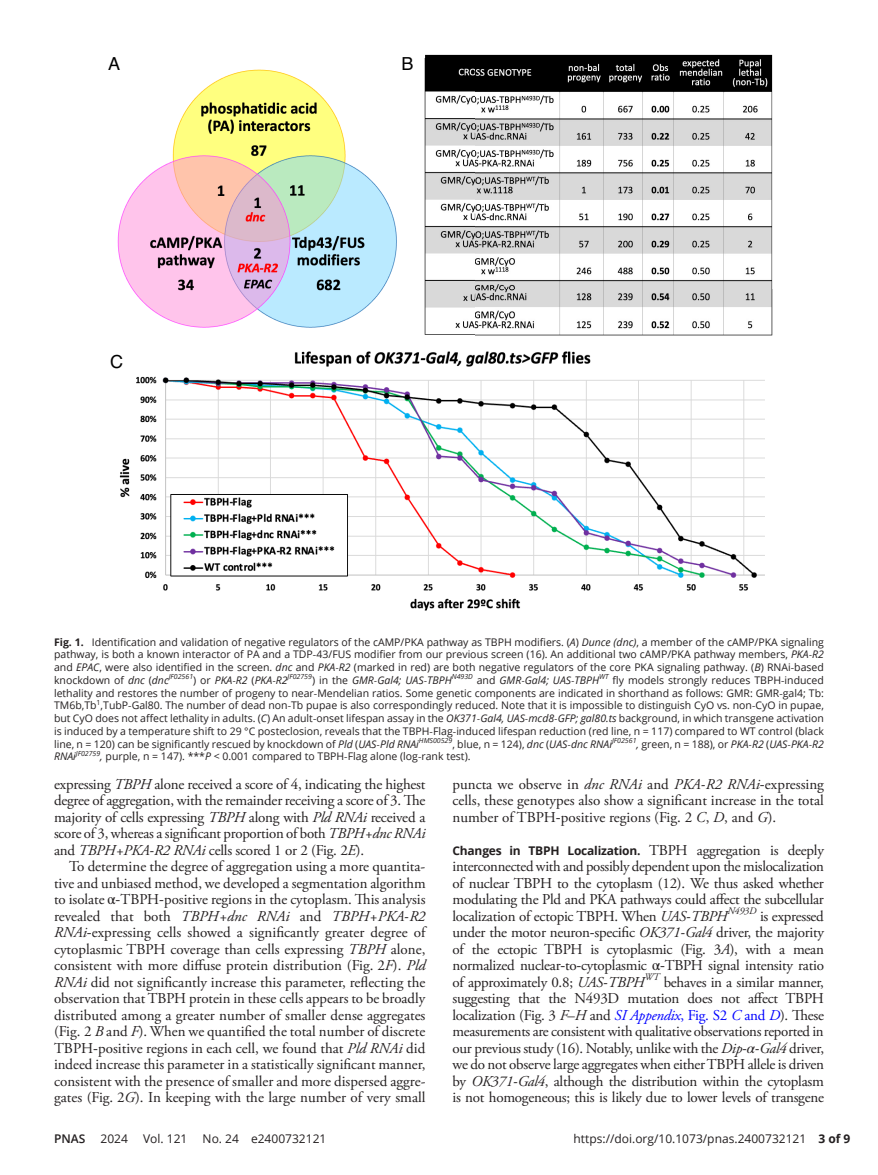
<style>
.page{position:relative;width:878px;height:1175px;background:#fff}
.page>*{position:absolute;margin:0;border:0;box-sizing:border-box;transform-origin:0 0}
.t1{font:18px "Helvetica";color:#000}
.t2{font:15px/16.5px "Adobe Garamond Pro";letter-spacing:-.02em;color:#231f20;text-align:justify}
.t3{font:12px "Open Sans";color:#231f20}
.t4{font:700 12px "Open Sans";letter-spacing:-.02em;color:#231f20}
.t5{font:600 12px "Open Sans";color:#231f20}
.t6{font:10.5px/12.8px "Open Sans";color:#231f20;text-align:justify}
.t7{font:italic 10.5px "Open Sans";color:#231f20}
.t8{font:italic 10.05px "Adobe Garamond Pro";letter-spacing:-.02em;color:#231f20}
.t9{font:italic 7.05px "Open Sans";color:#231f20}
.t10{font:7.05px "Open Sans";color:#231f20}
.s1{font-weight:700}
.s2{font-style:italic}
.s3{font-family:"STIX"}
.s4{font-family:"STIX";font-style:italic}
.s5{font-style:normal}
.s6{font-family:"Adobe Garamond Pro";font-weight:400;font-size:15px}
.s7{font-style:italic;color:#00f}
.s8{color:#00f}
</style>
<div class="page">
<img style="left:425px;top:54px;width:347px;height:235px">
<img style="left:474px;top:289px;width:298px;height:47px">
<img style="left:119px;top:351px;width:646px;height:260px">
<img style="left:117px;top:69px;width:280px;height:259px">
<img style="left:424px;top:58px;width:1px;height:277px">
<img style="left:425px;top:58px;width:49px;height:277px">
<p class="t1" style="left:108px;top:50px;width:14px">A</p>
<p class="t1" style="left:401px;top:50px;width:14px">B</p>
<p class="t1" style="left:110px;top:348px;width:14px">C</p>
<p class="t6" style="left:54px;top:635px;width:771px"><span class="s1">Fig. 1.</span> Identification and validation of negative regulators of the cAMP/PKA pathway as TBPH modifiers. (<span class="s2">A</span>) <span class="s2">Dunce (dnc)</span>, a member of the cAMP/PKA signaling pathway, is both a known interactor of PA and a TDP<span class="s3">-</span>43/FUS modifier from our previous screen (16). An additional two cAMP/PKA pathway members, <span class="s2">PKA</span><span class="s4">-</span><span class="s2">R2 </span>and <span class="s2">EPAC</span>, were also identified in the screen. <span class="s2">dnc</span> and <span class="s2">PKA</span><span class="s4">-</span><span class="s2">R2</span> (marked in red) are both negative regulators of the core PKA signaling pathway. (<span class="s2">B</span>) RNAi<span class="s3">-</span>based knockdown of <span class="s2">dnc</span> (<span class="s2">dnc</span></p>
<p class="t9" style="left:169px;top:671px;width:26px">JF02561</p>
<p class="t7" style="left:193px;top:673px;width:96px"><span class="s5">) or</span> PKA<span class="s3">-</span>R2 <span class="s5">(</span>PKA<span class="s3">-</span>R2</p>
<p class="t9" style="left:287px;top:671px;width:26px">JF02759</p>
<p class="t7" style="left:312px;top:673px;width:141px"><span class="s5">) in the</span> GMR<span class="s3">-</span>Gal4; UAS<span class="s3">-</span>TBPH</p>
<p class="t9" style="left:451px;top:671px;width:23px">N493D</p>
<p class="t7" style="left:476px;top:673px;width:124px"><span class="s5">and</span> GMR<span class="s3">-</span>Gal4; UAS<span class="s3">-</span>TBPH</p>
<p class="t9" style="left:599px;top:671px;width:11px">WT</p>
<p class="t6" style="left:54px;top:673px;width:771px;text-indent:558px">fly models strongly reduces TBPH<span class="s3">-</span>induced lethality and restores the number of progeny to near<span class="s3">-</span>Mendelian ratios. Some genetic components are indicated in shorthand as follows: GMR: GMR<span class="s3">-</span>gal4; Tb:<br>TM6b,Tb ,TubP<span class="s3">-</span>Gal80. The number of dead non<span class="s3">-</span>Tb pupae is also correspondingly reduced. Note that it is impossible to distinguish CyO vs. non<span class="s3">-</span>CyO in pupae,</p>
<p class="t10" style="left:97px;top:697px;width:5px">1</p>
<p class="t6" style="left:54px;top:711px;width:771px">but CyO does not affect lethality in adults. (<span class="s2">C</span>) An adult<span class="s3">-</span>onset lifespan assay in the <span class="s2">OK371</span><span class="s4">-</span><span class="s2">Gal4, UAS</span><span class="s4">-</span><span class="s2">mcd8</span><span class="s4">-</span><span class="s2">GFP; gal80.ts</span> background, in which transgene activation is induced by a temperature shift to 29 °C posteclosion, reveals that the TBPH<span class="s3">-</span>Flag<span class="s3">-</span>induced lifespan reduction (red line, n = 117) compared to WT control (black line, n = 120) can be significantly rescued by knockdown of <span class="s2">Pld</span> (<span class="s2">UAS</span><span class="s4">-</span><span class="s2">Pld RNAi</span></p>
<p class="t9" style="left:419px;top:735px;width:35px">HMS00529</p>
<p class="t6" style="left:452px;top:737px;width:161px">, blue, n = 124), <span class="s2">dnc</span> (<span class="s2">UAS</span><span class="s4">-</span><span class="s2">dnc RNAi</span></p>
<p class="t9" style="left:612px;top:735px;width:26px">JF02561</p>
<p class="t6" style="left:636px;top:737px;width:189px"><span class="s2">,</span> green, n = 188), or <span class="s2">PKA</span><span class="s4">-</span><span class="s2">R2</span> (<span class="s2">UAS</span><span class="s4">-</span><span class="s2">PKA</span><span class="s4">-</span><span class="s2">R2</span></p>
<p class="t7" style="left:54px;top:749px;width:23px">RNAi</p>
<p class="t9" style="left:76px;top:748px;width:26px">JF02759</p>
<p class="t6" style="left:100px;top:750px;width:371px"><span class="s2">,</span> purple, n = 147). ***<span class="s2">P</span> &lt; 0.001 compared to TBPH<span class="s3">-</span>Flag alone (log<span class="s3">-</span>rank test).</p>
<p class="t2" style="left:54px;top:776px;width:373px">expressing <span class="s2">TBPH</span> alone received a score of 4, indicating the highest degree of aggregation, with the remainder receiving a score of 3. The majority of cells expressing <span class="s2">TBPH</span> along with <span class="s2">Pld RNAi</span> received a score of 3, whereas a significant proportion of both <span class="s2">TBPH+dnc RNAi </span>and <span class="s2">TBPH+PKA</span><span class="s4">-</span><span class="s2">R2 RNAi</span> cells scored 1 or 2 (Fig. 2<span class="s2">E</span>).</p>
<p class="t2" style="left:54px;top:858px;width:373px;text-indent:15px">To determine the degree of aggregation using a more quantita&shy;tive and unbiased method, we developed a segmentation algorithm to isolate <span class="s3">α-</span>TBPH<span class="s3">-</span>positive regions in the cytoplasm. This analysis revealed that both <span class="s2">TBPH+dnc RNAi</span> and <span class="s2">TBPH+PKA</span><span class="s4">-</span><span class="s2">R2<br>RNAi</span><span class="s3">-</span>expressing cells showed a significantly greater degree of cytoplasmic TBPH coverage than cells expressing <span class="s2">TBPH</span> alone, consistent with more diffuse protein distribution (Fig. 2<span class="s2">F</span>). <span class="s2">Pld RNAi</span> did not significantly increase this parameter, reflecting the observation that TBPH protein in these cells appears to be broadly distributed among a greater number of smaller dense aggregates (Fig. 2 <span class="s2">B</span> and <span class="s2">F</span>). When we quantified the total number of discrete TBPH<span class="s3">-</span>positive regions in each cell, we found that <span class="s2">Pld RNAi</span> did indeed increase this parameter in a statistically significant manner, consistent with the presence of smaller and more dispersed aggre&shy;gates (Fig. 2<span class="s2">G</span>). In keeping with the large number of very small</p>
<p class="t2" style="left:452px;top:776px;width:373px">puncta we observe in <span class="s2">dnc RNAi</span> and <span class="s2">PKA</span><span class="s4">-</span><span class="s2">R2 RNAi</span><span class="s3">-</span>expressing cells, these genotypes also show a significant increase in the total number of TBPH<span class="s3">-</span>positive regions (Fig. 2 <span class="s2">C</span>, <span class="s2">D</span>, and <span class="s2">G</span>).</p>
<p class="t4" style="left:452px;top:841px;width:373px">Changes in TBPH Localization. <span class="s6">TBPH aggregation is deeply</span></p>
<p class="t2" style="left:452px;top:858px;width:373px">interconnected with and possibly dependent upon the mislocalization of nuclear TBPH to the cytoplasm (12). We thus asked whether modulating the Pld and PKA pathways could affect the subcellular localization of ectopic TBPH. When <span class="s2">UAS</span><span class="s4">-</span><span class="s2">TBPH</span></p>
<p class="t8" style="left:727px;top:904px;width:30px">N493D</p>
<p class="t2" style="left:452px;top:908px;width:373px;text-indent:307px">is expressed under the motor neuron<span class="s3">-</span>specific <span class="s2">OK371</span><span class="s4">-</span><span class="s2">Gal4</span> driver, the majority of the ectopic TBPH is cytoplasmic (Fig. 3<span class="s2">A</span>), with a mean normalized nuclear<span class="s3">-</span>to<span class="s3">-</span>cytoplasmic <span class="s3">α-</span>TBPH signal intensity ratio of approximately 0.8; <span class="s2">UAS</span><span class="s4">-</span><span class="s2">TBPH</span></p>
<p class="t8" style="left:644px;top:970px;width:17px">WT</p>
<p class="t2" style="left:452px;top:974px;width:373px;text-indent:211px">behaves in a similar manner, suggesting that the N493D mutation does not affect TBPH localization (Fig. 3 <span class="s2">F</span>–<span class="s2">H</span> and <span class="s7">SI Appendix</span><span class="s8">, Fig. S2</span> <span class="s7">C</span> <span class="s8">and</span> <span class="s7">D</span>). These measurements are consistent with qualitative observations reported in our previous study (16). Notably, unlike with the <span class="s2">Dip</span><span class="s4">-α-</span><span class="s2">Gal4</span> driver, we do not observe large aggregates when either TBPH allele is driven by <span class="s2">OK371</span><span class="s4">-</span><span class="s2">Gal4</span>, although the distribution within the cytoplasm is not homogeneous; this is likely due to lower levels of transgene</p>
<p class="t5" style="left:54px;top:1130px;width:33px">PNAS</p>
<p class="t3" style="left:100px;top:1130px;width:29px">2024</p>
<p class="t3" style="left:143px;top:1130px;width:46px">Vol. 121</p>
<p class="t3" style="left:202px;top:1130px;width:125px">No. 24 e2400732121</p>
<p class="t3" style="left:573px;top:1130px;width:278px">https://doi.org/10.1073/pnas.2400732121 <span class="s1">3 of 9</span></p>
</div>
